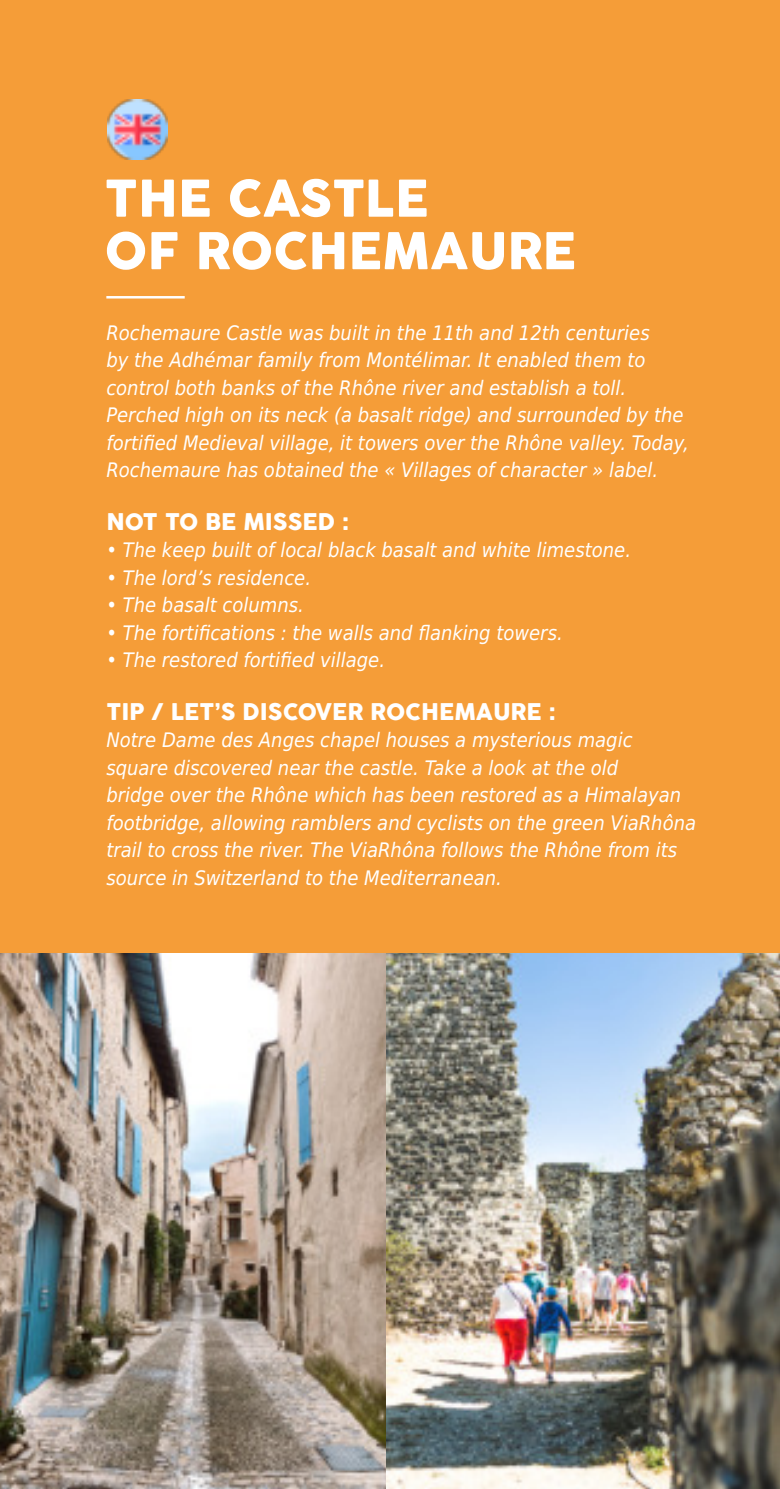
<style>
.page{position:relative;width:780px;height:1489px;background:#fff}
.page>*{position:absolute;margin:0;border:0;box-sizing:border-box;transform-origin:0 0}
.t1{font:50px/52.5px "Cocogoose";color:#fff}
.t2{font:22.5px "Cocogoose";color:#fff}
.t3{font:italic 20px/27.5px "DejaVu Sans Condensed";color:#fff}
</style>
<div class="page">
<div style="left:0;top:0;width:780px;height:953px;background:#f59d38"></div>
<img style="left:0;top:953px;width:386px;height:535px">
<img style="left:386px;top:953px;width:394px;height:535px">
<img style="left:108px;top:100px;width:59px;height:59px">
<hr style="left:106px;top:296px;width:79px;height:2px;background:#fff">
<h1 class="t1" style="left:105px;top:173px;width:473px">THE CASTLE<br>OF ROCHEMAURE</h1>
<p class="t3" style="left:106px;top:320px;width:584px">Rochemaure Castle was built in the 11th and 12th centuries<br>by the Adhémar family from Montélimar. It enabled them to control both banks of the Rhône river and establish a toll.<br>Perched high on its neck (a basalt ridge) and surrounded by the fortified Medieval village, it towers over the Rhône valley. Today, Rochemaure has obtained the « Villages of character » label.</p>
<p class="t2" style="left:106px;top:508px;width:244px">NOT TO BE MISSED :</p>
<p class="t3" style="left:106px;top:536px;width:526px">• The keep built of local black basalt and white limestone.</p>
<p class="t3" style="left:106px;top:563px;width:206px">• The lord’s residence.</p>
<p class="t3" style="left:106px;top:591px;width:199px">• The basalt columns.</p>
<p class="t3" style="left:106px;top:618px;width:458px">• The fortifications : the walls and flanking towers.</p>
<p class="t3" style="left:106px;top:646px;width:280px">• The restored fortified village.</p>
<p class="t2" style="left:106px;top:698px;width:450px">TIP / LET’S DISCOVER ROCHEMAURE :</p>
<p class="t3" style="left:106px;top:726px;width:591px">Notre Dame des Anges chapel houses a mysterious magic square discovered near the castle. Take a look at the old<br>bridge over the Rhône which has been restored as a Himalayan footbridge, allowing ramblers and cyclists on the green ViaRhôna trail to cross the river. The ViaRhôna follows the Rhône from its source in Switzerland to the Mediterranean.</p>
</div>
